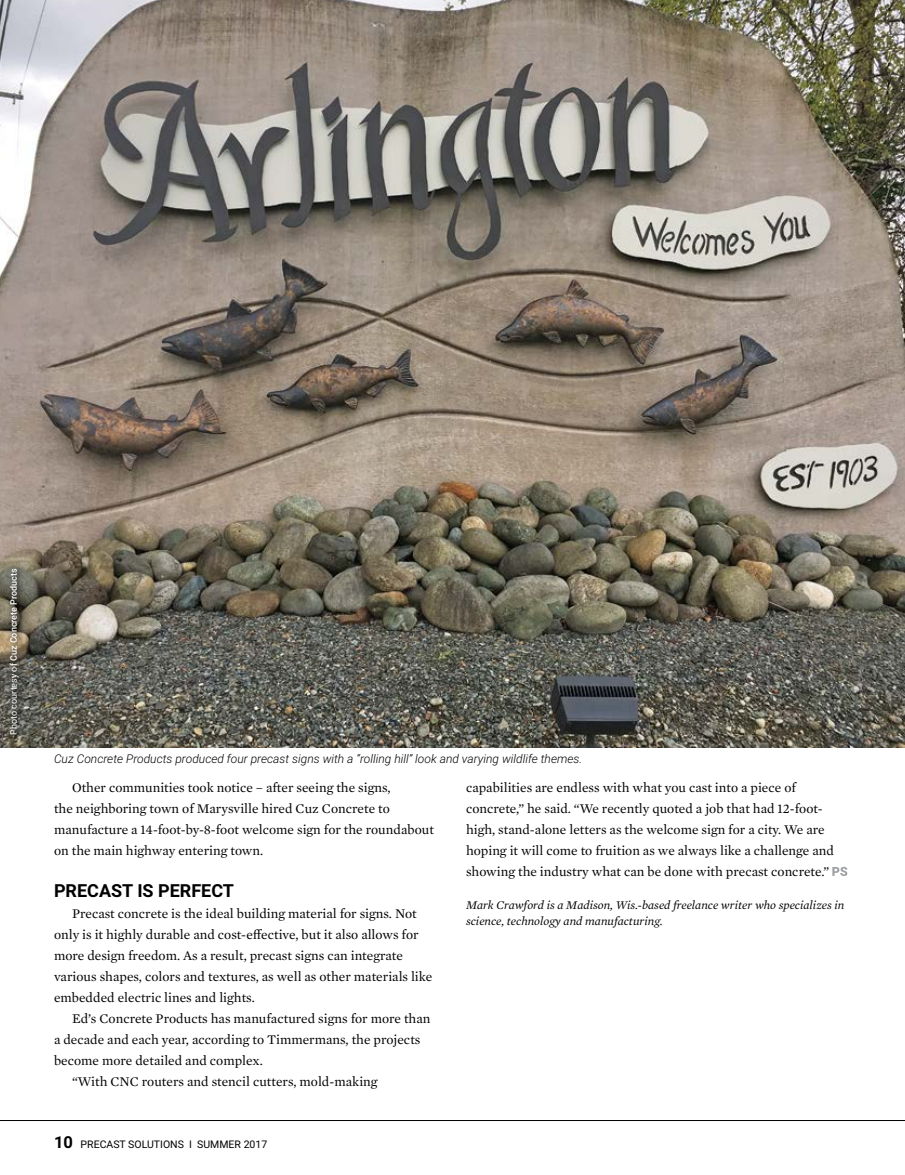
<style>
.page{position:relative;width:905px;height:1175px;background:#fff}
.page>*{position:absolute;margin:0;border:0;box-sizing:border-box;transform-origin:0 0}
.t1{font:700 18px "Roboto";color:#000}
.t2{font:13.5px/21px "Mercury Text G1";color:#000}
.t3{font:italic 12px/16.5px "Mercury Text G1";color:#000}
.t4{font:italic 300 12px "Roboto";color:#000}
.t5{font:10.5px "Roboto";color:#000}
.t6{font:500 9px "Roboto";color:#fff}
.s1{font-weight:400}
.s2{font-weight:700;font-size:16.5px}
</style>
<div class="page">
<hr style="left:0;top:1120px;width:904px;height:1px;background:#000">
<img style="left:0;top:0;width:904px;height:747px">
<svg style="left:832px;top:866px;width:15px;height:10px"></svg>
<svg style="left:5px;top:564px;width:21px;height:177px;background:#635f53"></svg>
<p class="t6" style="left:7px;top:734px;width:168px;rotate:-90deg"><span class="s1">Photo courtesy of</span> Cuz Concrete Products</p>
<p class="t4" style="left:54px;top:750px;width:530px">Cuz Concrete Products produced four precast signs with a “rolling hill” look and varying wildlife themes.</p>
<p class="t2" style="left:54px;top:776px;width:381px;text-indent:18px">Other communities took notice – after seeing the signs,<br>the neighboring town of Marysville hired Cuz Concrete to manufacture a 14-foot-by-8-foot welcome sign for the roundabout on the main highway entering town.</p>
<h1 class="t1" style="left:54px;top:878px;width:181px">PRECAST IS PERFECT</h1>
<p class="t2" style="left:54px;top:902px;width:380px;text-indent:18px">Precast concrete is the ideal building material for signs. Not only is it highly durable and cost-effective, but it also allows for more design freedom. As a result, precast signs can integrate various shapes, colors and textures, as well as other materials like embedded electric lines and lights.</p>
<p class="t2" style="left:72px;top:1007px;width:360px">Ed’s Concrete Products has manufactured signs for more than</p>
<p class="t2" style="left:54px;top:1028px;width:368px">a decade and each year, according to Timmermans, the projects</p>
<p class="t2" style="left:54px;top:1049px;width:210px">become more detailed and complex.</p>
<p class="t2" style="left:72px;top:1070px;width:307px">“With CNC routers and stencil cutters, mold-making</p>
<p class="t5" style="left:54px;top:1137px;width:215px"><span class="s2">10</span> PRECAST SOLUTIONS I SUMMER 2017</p>
<p class="t2" style="left:466px;top:776px;width:369px">capabilities are endless with what you cast into a piece of concrete,” he said. “We recently quoted a job that had 12-foot&shy;high, stand-alone letters as the welcome sign for a city. We are hoping it will come to fruition as we always like a challenge and showing the industry what can be done with precast concrete.”</p>
<p class="t3" style="left:466px;top:896px;width:380px">Mark Crawford is a Madison, Wis.-based freelance writer who specializes in science, technology and manufacturing.</p>
</div>
